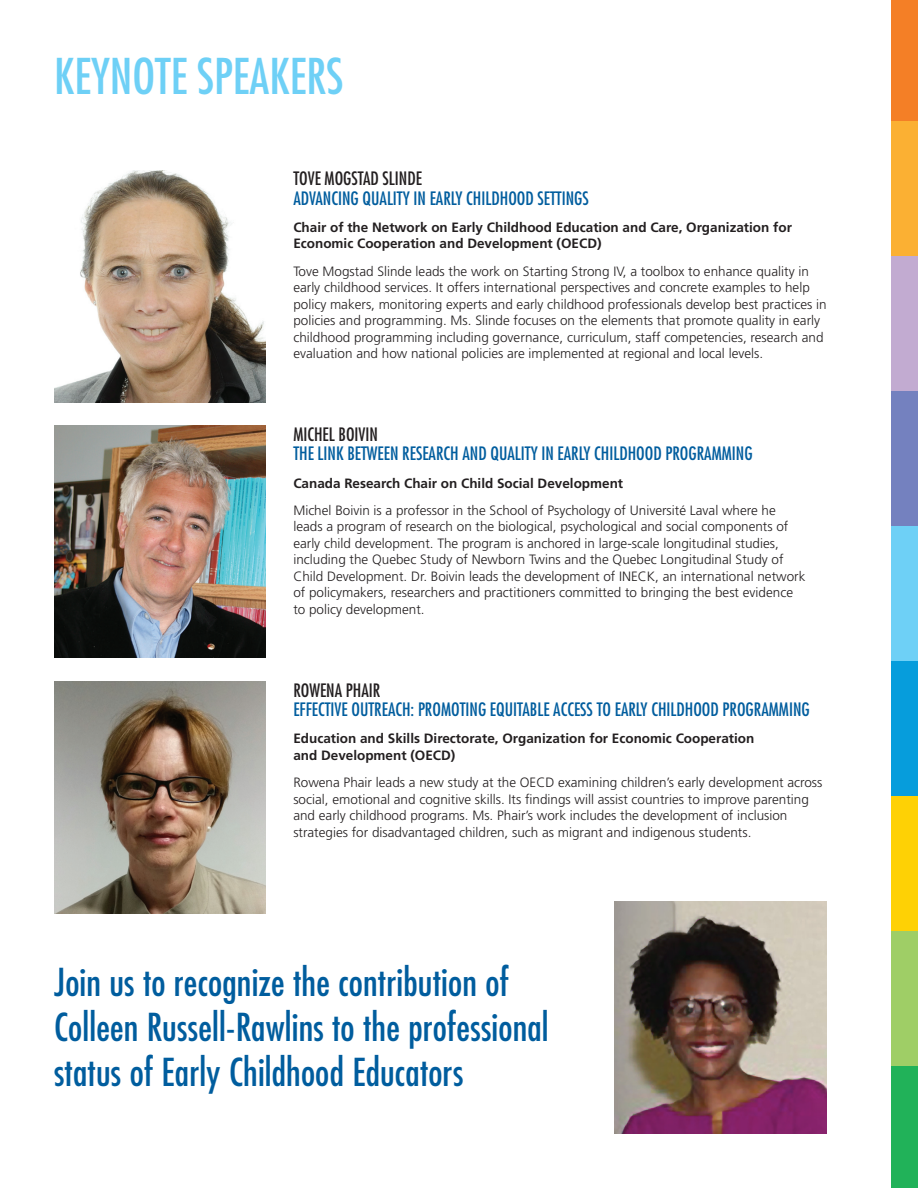
<style>
.page{position:relative;width:918px;height:1188px;background:#fff}
.page>*{position:absolute;margin:0;border:0;box-sizing:border-box;transform-origin:0 0}
.t1{font:condensed 48px "Futura Std";color:#6ed0f6}
.t2{font:condensed 37.5px/45px "Futura Std";letter-spacing:.005em;color:#005d9e}
.t3{font:condensed 18px/19.5px "Futura Std";color:#005d9e}
.t4{font:300 13.5px/16.5px "Frutiger LT Std";color:#231f20}
.t5{font:700 13.5px/16.5px "Frutiger LT Std";color:#231f20}
.s1{color:#231f20}
</style>
<div class="page">
<div style="left:891px;top:0;width:27px;height:122px;background:#f47f26"></div>
<div style="left:891px;top:122px;width:27px;height:135px;background:#fbb033"></div>
<div style="left:891px;top:257px;width:27px;height:135px;background:#c2abd1"></div>
<div style="left:891px;top:392px;width:27px;height:135px;background:#7481bf"></div>
<div style="left:891px;top:527px;width:27px;height:135px;background:#6ed0f6"></div>
<div style="left:891px;top:662px;width:27px;height:135px;background:#069ddc"></div>
<div style="left:891px;top:797px;width:27px;height:135px;background:#fed105"></div>
<div style="left:891px;top:932px;width:27px;height:135px;background:#9fce66"></div>
<div style="left:891px;top:1066px;width:27px;height:122px;background:#21b259"></div>
<img style="left:54px;top:170px;width:212px;height:232px">
<img style="left:54px;top:426px;width:212px;height:232px">
<img style="left:54px;top:682px;width:212px;height:232px">
<img style="left:615px;top:902px;width:212px;height:232px">
<h2 class="t1" style="left:54px;top:47px;width:291px">KEYNOTE SPEAKERS</h2>
<p class="t3" style="left:293px;top:168px;width:297px"><span class="s1">TOVE MOGSTAD SLINDE<br></span>ADVANCING QUALITY IN EARLY CHILDHOOD SETTINGS</p>
<p class="t5" style="left:293px;top:219px;width:500px">Chair of the Network on Early Childhood Education and Care, Organization for<br>Economic Cooperation and Development (OECD)</p>
<p class="t4" style="left:293px;top:263px;width:535px">Tove Mogstad Slinde leads the work on Starting Strong IV, a toolbox to enhance quality in early childhood services. It offers international perspectives and concrete examples to help policy makers, monitoring experts and early childhood professionals develop best practices in policies and programming. Ms. Slinde focuses on the elements that promote quality in early childhood programming including governance, curriculum, staff competencies, research and evaluation and how national policies are implemented at regional and local levels.</p>
<p class="t3" style="left:293px;top:424px;width:461px"><span class="s1">MICHEL BOIVIN<br></span>THE LINK BETWEEN RESEARCH AND QUALITY IN EARLY CHILDHOOD PROGRAMMING</p>
<p class="t5" style="left:293px;top:475px;width:331px">Canada Research Chair on Child Social Development</p>
<p class="t4" style="left:293px;top:502px;width:514px">Michel Boivin is a professor in the School of Psychology of Université Laval where he leads a program of research on the biological, psychological and social components of early child development. The program is anchored in large-scale longitudinal studies, including the Quebec Study of Newborn Twins and the Quebec Longitudinal Study of Child Development. Dr. Boivin leads the development of INECK, an international network of policymakers, researchers and practitioners committed to bringing the best evidence to policy development.</p>
<p class="t3" style="left:293px;top:680px;width:518px"><span class="s1">ROWENA PHAIR<br></span>EFFECTIVE OUTREACH: PROMOTING EQUITABLE ACCESS TO EARLY CHILDHOOD PROGRAMMING</p>
<p class="t5" style="left:293px;top:730px;width:463px">Education and Skills Directorate, Organization for Economic Cooperation and Development (OECD)</p>
<p class="t4" style="left:293px;top:774px;width:531px">Rowena Phair leads a new study at the OECD examining children’s early development across social, emotional and cognitive skills. Its findings will assist countries to improve parenting and early childhood programs. Ms. Phair’s work includes the development of inclusion strategies for disadvantaged children, such as migrant and indigenous students.</p>
<p class="t2" style="left:54px;top:960px;width:496px">Join us to recognize the contribution of<br>Colleen Russell-Rawlins to the professional status of Early Childhood Educators</p>
</div>
